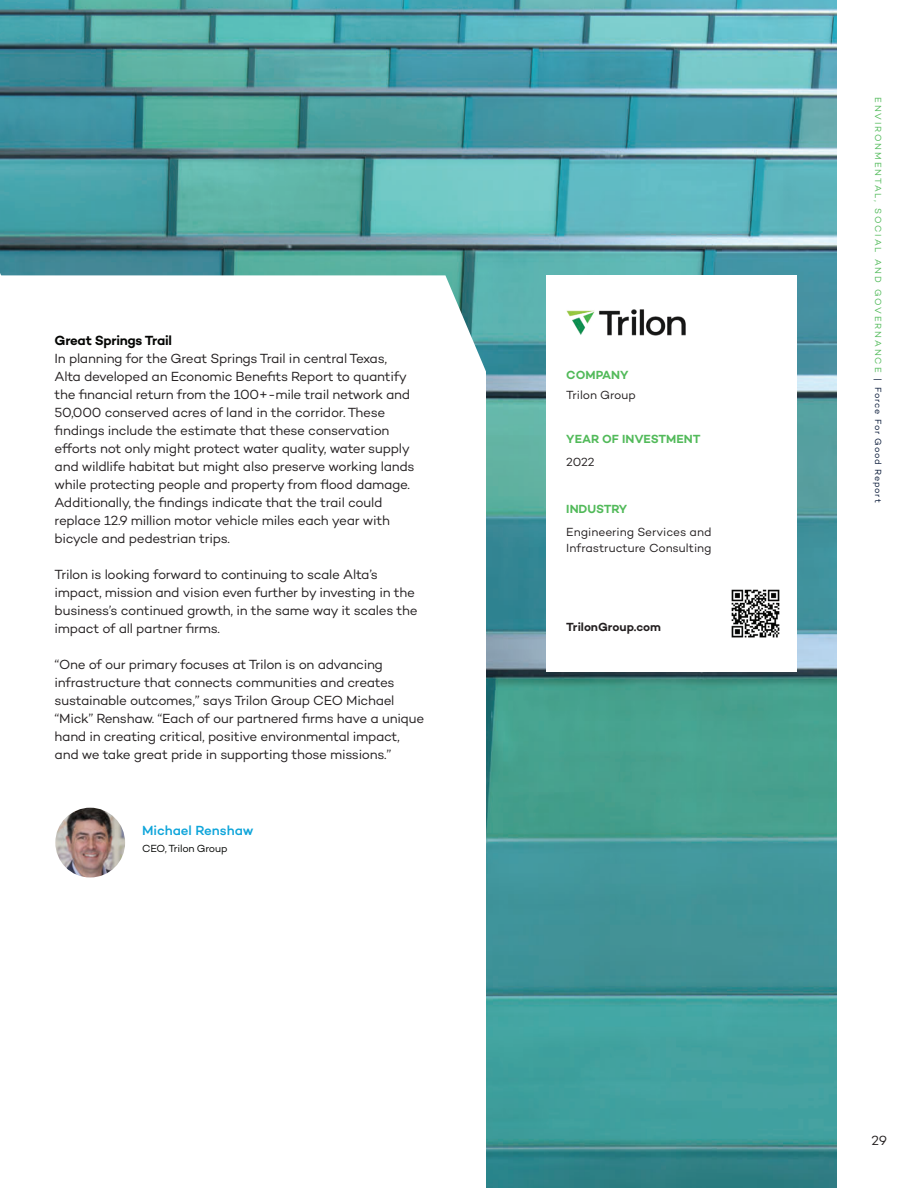
<style>
.page{position:relative;width:918px;height:1188px;background:#fff}
.page>*{position:absolute;margin:0;border:0;box-sizing:border-box;transform-origin:0 0}
.t1{font:13.5px/18px "Campton";letter-spacing:-.02em;color:#231f20}
.t2{font:600 13.5px "Campton";letter-spacing:-.02em;color:#040503}
.t3{font:500 13.5px "Campton";letter-spacing:-.005em;color:#0fa5da}
.t4{font:12px/16.5px "Campton";letter-spacing:-.005em;color:#231f20}
.t5{font:600 12px "Campton";color:#52ba5a}
.t6{font:600 12px "Campton";color:#231f20}
.t7{font:10.5px "Campton";letter-spacing:-.02em;color:#040503}
.t8{font:9px "Campton";letter-spacing:.21em;color:#52ba5a}
.t9{font:9px "Campton";letter-spacing:.09em;color:#061736}
</style>
<div class="page">
<img style="left:0;top:0;width:837px;height:1188px">
<svg style="left:0;top:275px;width:486px;height:913px"></svg>
<div style="left:546px;top:275px;width:250px;height:397px;background:#fff"></div>
<img style="left:731px;top:589px;width:49px;height:49px">
<img style="left:566px;top:309px;width:120px;height:27px">
<img style="left:55px;top:808px;width:70px;height:70px;border-radius:35px">
<p class="t2" style="left:55px;top:332px;width:119px">Great Springs Trail</p>
<p class="t1" style="left:55px;top:349px;width:362px">In planning for the Great Springs Trail in central Texas, Alta developed an Economic Benefits Report to quantify the financial return from the 100+-mile trail network and 50,000 conserved acres of land in the corridor. These findings include the estimate that these conservation efforts not only might protect water quality, water supply and wildlife habitat but might also preserve working lands while protecting people and property from flood damage.<br>Additionally, the findings indicate that the trail could replace 12.9 million motor vehicle miles each year with bicycle and pedestrian trips.</p>
<p class="t1" style="left:55px;top:565px;width:365px">Trilon is looking forward to continuing to scale Alta’s impact, mission and vision even further by investing in the business’s continued growth, in the same way it scales the impact of all partner firms.</p>
<p class="t1" style="left:55px;top:655px;width:371px">“One of our primary focuses at Trilon is on advancing infrastructure that connects communities and creates sustainable outcomes,” says Trilon Group CEO Michael “Mick” Renshaw. “Each of our partnered firms have a unique hand in creating critical, positive environmental impact, and we take great pride in supporting those missions.”</p>
<p class="t3" style="left:142px;top:822px;width:113px">Michael Renshaw</p>
<p class="t7" style="left:142px;top:842px;width:87px">CEO, Trilon Group</p>
<p class="t5" style="left:566px;top:367px;width:64px">COMPANY</p>
<p class="t4" style="left:566px;top:386px;width:71px">Trilon Group</p>
<p class="t5" style="left:566px;top:431px;width:136px">YEAR OF INVESTMENT</p>
<p class="t4" style="left:566px;top:453px;width:30px">2022</p>
<p class="t5" style="left:566px;top:501px;width:63px">INDUSTRY</p>
<p class="t4" style="left:566px;top:523px;width:147px">Engineering Services and<br>Infrastructure Consulting</p>
<p class="t6" style="left:566px;top:619px;width:96px">TrilonGroup.com</p>
<p class="t8" style="left:884px;top:97px;width:277px;rotate:90deg">ENVIRONMENTAL, SOCIAL AND GOVERNANCE</p>
<p class="t9" style="left:884px;top:378px;width:126px;rotate:90deg">| Force For Good Report</p>
<p class="t1" style="left:871px;top:1131px;width:17px">29</p>
</div>
